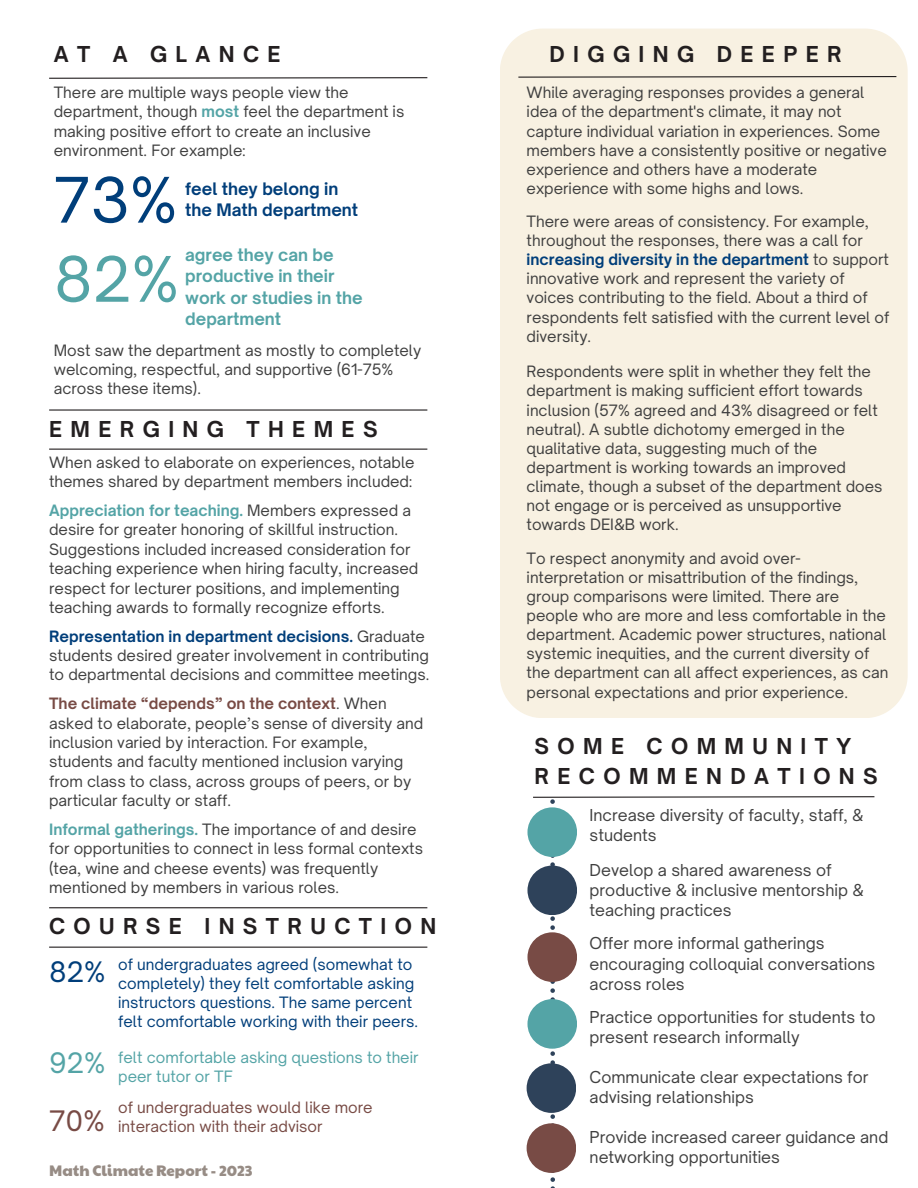
<style>
.page{position:relative;width:918px;height:1188px;background:#fff}
.page>*{position:absolute;margin:0;border:0;box-sizing:border-box;transform-origin:0 0}
.t1{font:60px "Open Sauce One";color:#003e7a}
.t2{font:60px "Open Sauce One";color:#54a4a6}
.t3{font:27px "Open Sauce One";color:#003e7a}
.t4{font:27px "Open Sauce One";color:#784b45}
.t5{font:27px "Open Sauce One";color:#54a4a6}
.t6{font:700 21px/29.2px "Open Sauce One";letter-spacing:.4em;color:#231f20}
.t7{font:700 16.5px/21.3px "Open Sauce One";color:#54a4a6}
.t8{font:700 16.5px "Open Sauce One";color:#003e7a}
.t9{font:15.75px/20.2px "Open Sauce One";color:#404040}
.t10{font:15px/19.2px "Open Sauce One";color:#404040}
.t11{font:15px/19.2px "Open Sauce One";color:#003e7a}
.t12{font:15px "Open Sauce One";color:#784b45}
.t13{font:15px "Open Sauce One";color:#54a4a6}
.t14{font:15px "Paytone One";color:#978c85}
.s1{font-weight:700;color:#54a4a6}
.s2{font-weight:700;color:#003e7a}
.s3{font-weight:700;color:#784b45}
</style>
<div class="page">
<svg style="left:49px;top:77px;width:379px;height:2px"></svg>
<div style="left:500px;top:29px;width:408px;height:689px;background:#f8f1e2"></div>
<svg style="left:517px;top:75px;width:381px;height:3px"></svg>
<svg style="left:527px;top:807px;width:50px;height:50px"></svg>
<svg style="left:527px;top:866px;width:50px;height:49px"></svg>
<svg style="left:527px;top:932px;width:50px;height:50px"></svg>
<svg style="left:527px;top:999px;width:50px;height:50px"></svg>
<hr style="left:49px;top:409px;width:378px;height:2px;background:#231f20">
<svg style="left:532px;top:796px;width:343px;height:392px"></svg>
<hr style="left:49px;top:449px;width:378px;height:1px;background:#231f20">
<hr style="left:49px;top:907px;width:378px;height:1px;background:#231f20">
<div style="left:527px;top:1063px;width:49px;height:50px;background:#2e425a;border-radius:50%"></div>
<div style="left:527px;top:1123px;width:49px;height:50px;background:#784b45;border-radius:50%"></div>
<hr style="left:49px;top:947px;width:378px;height:1px;background:#231f20">
<p class="t6" style="left:54px;top:40px;width:228px">AT A GLANCE</p>
<p class="t10" style="left:54px;top:83px;width:352px">There are multiple ways people view the department, though <span class="s1">most</span> feel the department is making positive effort to create an inclusive environment. For example:</p>
<p class="t1" style="left:54px;top:163px;width:125px">73%</p>
<p class="t2" style="left:54px;top:242px;width:127px">82%</p>
<p class="t8" style="left:185px;top:179px;width:155px">feel they belong in</p>
<p class="t8" style="left:185px;top:200px;width:175px">the Math department</p>
<p class="t7" style="left:185px;top:244px;width:179px">agree they can be productive in their work or studies in the department</p>
<p class="t10" style="left:54px;top:341px;width:369px">Most saw the department as mostly to completely welcoming, respectful, and supportive (61-75% across these items).</p>
<p class="t6" style="left:49px;top:414px;width:330px">EMERGING THEMES</p>
<p class="t10" style="left:49px;top:452px;width:367px">When asked to elaborate on experiences, notable themes shared by department members included:</p>
<p class="t10" style="left:49px;top:501px;width:371px"><span class="s1">Appreciation for teaching.</span> Members expressed a desire for greater honoring of skillful instruction.<br>Suggestions included increased consideration for teaching experience when hiring faculty, increased respect for lecturer positions, and implementing teaching awards to formally recognize efforts.</p>
<p class="t10" style="left:49px;top:626px;width:382px"><span class="s2">Representation in department decisions.</span> Graduate students desired greater involvement in contributing to departmental decisions and committee meetings.</p>
<p class="t10" style="left:49px;top:694px;width:376px"><span class="s3">The climate “depends” on the context</span>. When asked to elaborate, people’s sense of diversity and inclusion varied by interaction. For example, students and faculty mentioned inclusion varying from class to class, across groups of peers, or by particular faculty or staff.</p>
<p class="t10" style="left:49px;top:819px;width:375px"><span class="s1">Informal gatherings.</span> The importance of and desire for opportunities to connect in less formal contexts (tea, wine and cheese events) was frequently mentioned by members in various roles.</p>
<p class="t6" style="left:49px;top:912px;width:389px">COURSE INSTRUCTION</p>
<p class="t3" style="left:49px;top:955px;width:58px">82%</p>
<p class="t11" style="left:118px;top:955px;width:301px">of undergraduates agreed (somewhat to completely) they felt comfortable asking instructors questions. The same percent felt comfortable working with their peers.</p>
<p class="t6" style="left:550px;top:40px;width:294px">DIGGING DEEPER</p>
<p class="t10" style="left:527px;top:83px;width:362px">While averaging responses provides a general idea of the department's climate, it may not capture individual variation in experiences. Some members have a consistently positive or negative experience and others have a moderate experience with some highs and lows.</p>
<p class="t10" style="left:527px;top:212px;width:364px">There were areas of consistency. For example, throughout the responses, there was a call for <span class="s2">increasing diversity in the department</span> to support innovative work and represent the variety of voices contributing to the field. About a third of respondents felt satisfied with the current level of diversity.</p>
<p class="t10" style="left:527px;top:362px;width:357px">Respondents were split in whether they felt the department is making sufficient effort towards inclusion (57% agreed and 43% disagreed or felt neutral). A subtle dichotomy emerged in the qualitative data, suggesting much of the department is working towards an improved climate, though a subset of the department does not engage or is perceived as unsupportive towards DEI&amp;B work.</p>
<p class="t10" style="left:527px;top:548px;width:363px">To respect anonymity and avoid over&shy;interpretation or misattribution of the findings, group comparisons were limited. There are people who are more and less comfortable in the department. Academic power structures, national systemic inequities, and the current diversity of the department can all affect experiences, as can personal expectations and prior experience.</p>
<p class="t6" style="left:535px;top:732px;width:345px">SOME COMMUNITY<br>RECOMMENDATIONS</p>
<p class="t9" style="left:590px;top:805px;width:276px">Increase diversity of faculty, staff, &amp; students</p>
<p class="t9" style="left:590px;top:860px;width:276px">Develop a shared awareness of productive &amp; inclusive mentorship &amp; teaching practices</p>
<p class="t9" style="left:590px;top:933px;width:287px">Offer more informal gatherings encouraging colloquial conversations across roles</p>
<p class="t9" style="left:590px;top:1007px;width:287px">Practice opportunities for students to present research informally</p>
<p class="t13" style="left:118px;top:1048px;width:302px">felt comfortable asking questions to their</p>
<p class="t5" style="left:49px;top:1046px;width:58px">92%</p>
<p class="t13" style="left:118px;top:1067px;width:116px">peer tutor or TF</p>
<p class="t9" style="left:590px;top:1066px;width:281px">Communicate clear expectations for advising relationships</p>
<p class="t9" style="left:590px;top:1126px;width:300px">Provide increased career guidance and networking opportunities</p>
<p class="t12" style="left:118px;top:1098px;width:256px">of undergraduates would like more</p>
<p class="t4" style="left:49px;top:1104px;width:57px">70%</p>
<p class="t12" style="left:118px;top:1117px;width:206px">interaction with their advisor</p>
<p class="t14" style="left:49px;top:1160px;width:205px">Math Climate Report - 2023</p>
</div>
